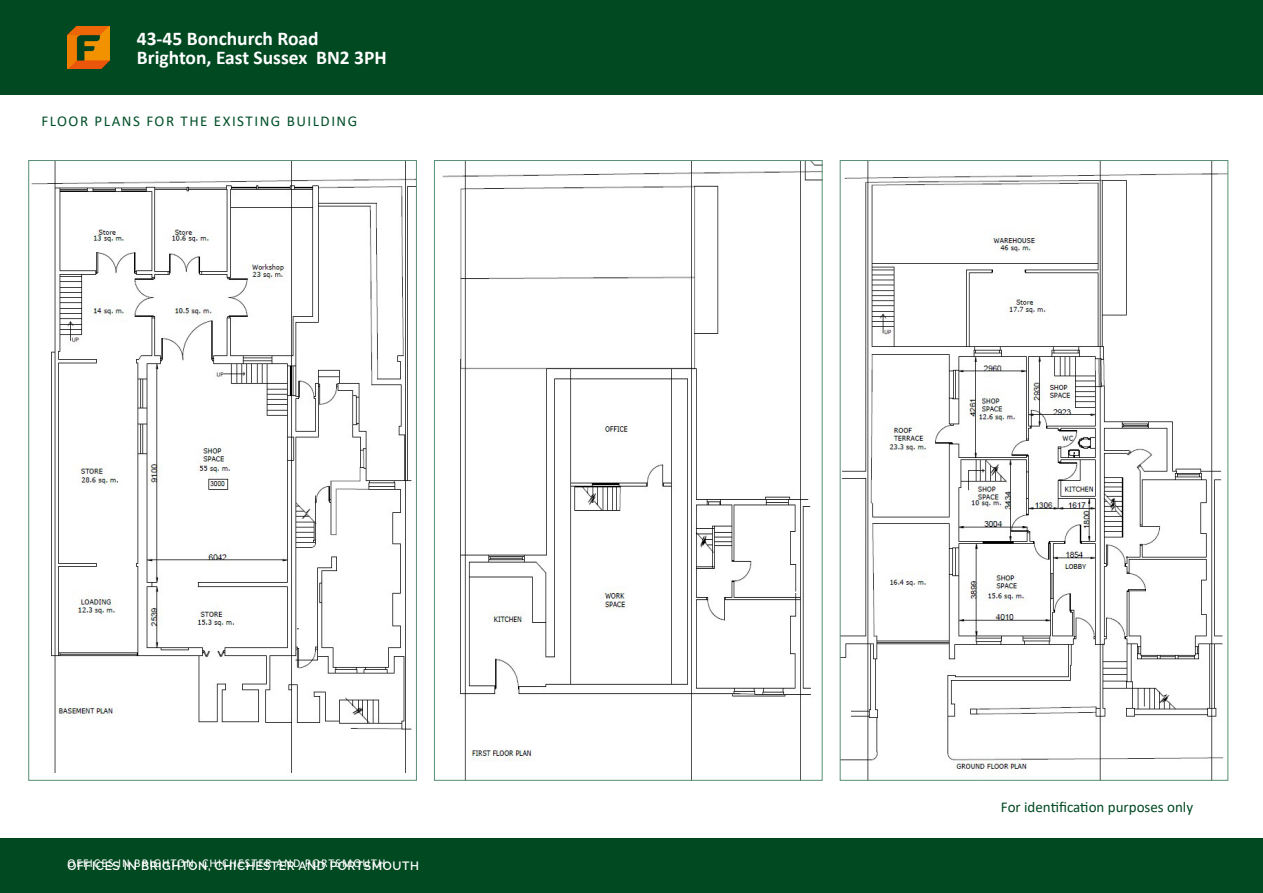
<style>
.page{position:relative;width:1263px;height:893px;background:#fff}
.page>*{position:absolute;margin:0;border:0;box-sizing:border-box;transform-origin:0 0}
.t1{font:700 19.5px "Calibri";color:#fff}
.Flude_-_Tagline_Text{font:15px "Calibri";letter-spacing:.1em;color:#004f28}
.t2{font:15px "Raleway";color:#fff}
.t3{font:15px "Calibri";color:#004921}
.t4{font:600 15px "Raleway";color:#fff}
.t5{font:600 12px "Raleway";letter-spacing:.05em;color:#fff}
.t6{font:12px "Calibri";letter-spacing:.09em;color:#fff}
</style>
<div class="page">
<div style="left:0;top:838px;width:1263px;height:55px;background:#004921"></div>
<div style="left:0;top:0;width:1263px;height:95px;background:#004921"></div>
<img style="left:31px;top:162px;width:384px;height:611px">
<img style="left:442px;top:162px;width:378px;height:616px">
<img style="left:842px;top:162px;width:384px;height:616px">
<p class="t4" style="left:137px;top:26px;width:199px">Long Leasehold Investment</p>
<p class="t2" style="left:137px;top:44px;width:263px">Secure South East Convenience Store</p>
<p class="t1" style="left:137px;top:25px;width:183px">43-45 Bonchurch Road</p>
<p class="t1" style="left:137px;top:44px;width:251px">Brighton, East Sussex BN2 3PH</p>
<p class="Flude_-_Tagline_Text" style="left:41px;top:111px;width:317px">FLOOR PLANS FOR THE EXISTING BUILDING</p>
<p class="t6" style="left:68px;top:855px;width:319px">OFFICES IN BRIGHTON, CHICHESTER AND PORTSMOUTH</p>
<p class="t5" style="left:67px;top:858px;width:353px">OFFICES IN BRIGHTON, CHICHESTER AND PORTSMOUTH</p>
<p class="t3" style="left:1001px;top:797px;width:194px">For identification purposes only</p>
</div>
